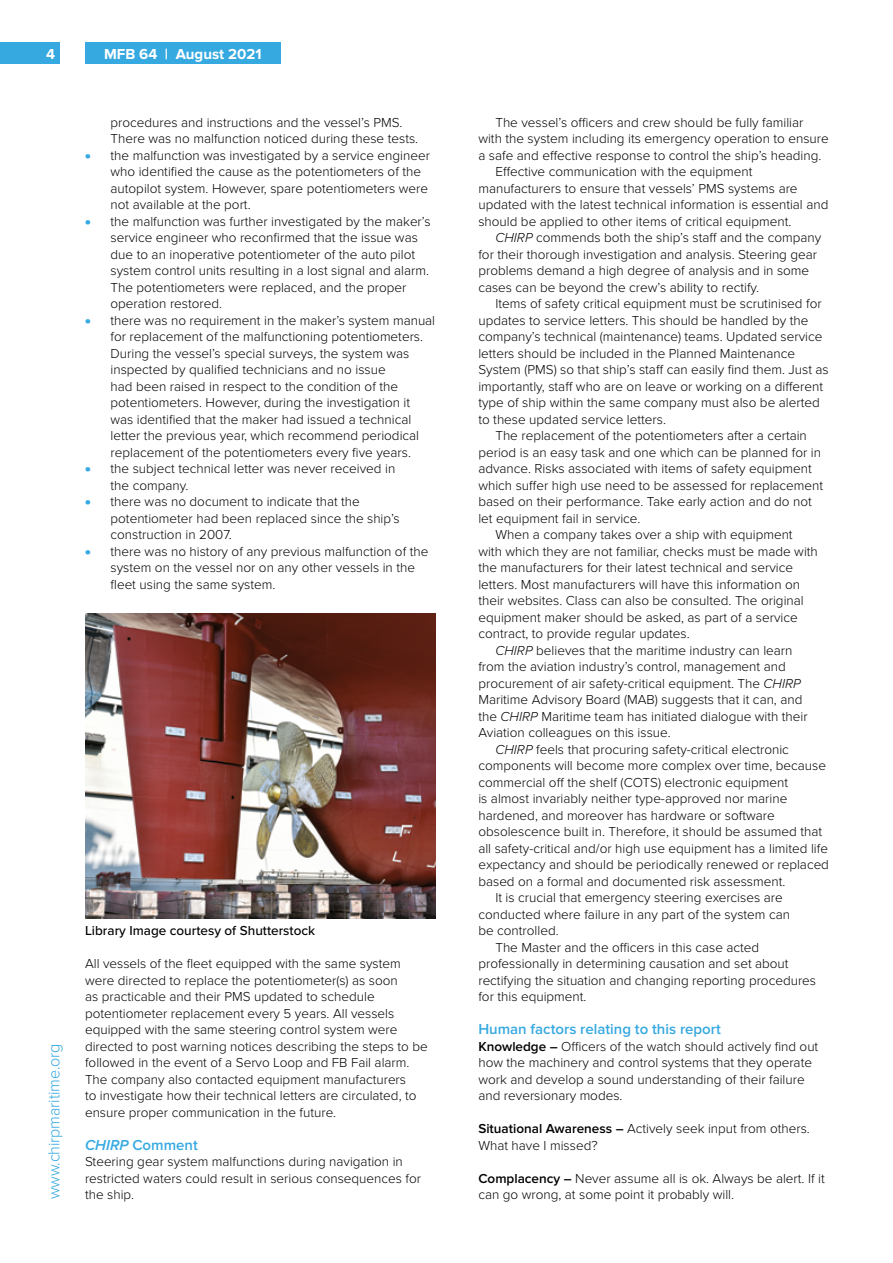
<style>
.page{position:relative;width:893px;height:1263px;background:#fff}
.page>*{position:absolute;margin:0;border:0;box-sizing:border-box;transform-origin:0 0}
.t1{font:300 16.5px "Proxima Nova";letter-spacing:-.01em;color:#36a9e1}
.t2{font:600 15px "Proxima Nova";color:#36a9e1}
.t3{font:700 15px "Proxima Nova";color:#fff}
.t4{font:300 13.5px/16.5px "Proxima Nova";color:#000}
.t5{font:500 13.5px "Proxima Nova";color:#000}
.s1{font-family:"Agenda";font-weight:700;color:#36a9e1}
.s2{font-style:italic}
.s3{font-weight:600}
</style>
<div class="page">
<div style="left:85px;top:43px;width:196px;height:21px;background:#36a9e1"></div>
<div style="left:0;top:43px;width:60px;height:21px;background:#36a9e1"></div>
<img style="left:85px;top:613px;width:351px;height:306px">
<p class="t3" style="left:46px;top:45px;width:10px">4</p>
<p class="t3" style="left:104px;top:45px;width:159px">MFB 64 | August 2021</p>
<p class="t4" style="left:111px;top:114px;width:309px">procedures and instructions and the vessel’s PMS.<br>There was no malfunction noticed during these tests.</p>
<p class="t4" style="left:111px;top:147px;width:321px;text-indent:-26px"><span class="s1">•</span> the malfunction was investigated by a service engineer who identified the cause as the potentiometers of the autopilot system. However, spare potentiometers were not available at the port.</p>
<p class="t4" style="left:111px;top:213px;width:322px;text-indent:-26px"><span class="s1">•</span> the malfunction was further investigated by the maker’s service engineer who reconfirmed that the issue was due to an inoperative potentiometer of the auto pilot system control units resulting in a lost signal and alarm.<br>The potentiometers were replaced, and the proper operation restored.</p>
<p class="t4" style="left:111px;top:312px;width:326px;text-indent:-26px"><span class="s1">•</span> there was no requirement in the maker’s system manual for replacement of the malfunctioning potentiometers.<br>During the vessel’s special surveys, the system was inspected by qualified technicians and no issue<br>had been raised in respect to the condition of the potentiometers. However, during the investigation it was identified that the maker had issued a technical letter the previous year, which recommend periodical replacement of the potentiometers every five years.</p>
<p class="t4" style="left:111px;top:461px;width:286px;text-indent:-26px"><span class="s1">•</span> the subject technical letter was never received in the company.</p>
<p class="t4" style="left:111px;top:494px;width:291px;text-indent:-26px"><span class="s1">•</span> there was no document to indicate that the potentiometer had been replaced since the ship’s construction in 2007.</p>
<p class="t4" style="left:111px;top:543px;width:319px;text-indent:-26px"><span class="s1">•</span> there was no history of any previous malfunction of the system on the vessel nor on any other vessels in the fleet using the same system.</p>
<p class="t1" style="left:45px;top:1199px;width:157px;rotate:-90deg">www.chirpmaritime.org</p>
<p class="t5" style="left:85px;top:923px;width:232px">Library Image courtesy of Shutterstock</p>
<p class="t4" style="left:85px;top:956px;width:344px">All vessels of the fleet equipped with the same system were directed to replace the potentiometer(s) as soon<br>as practicable and their PMS updated to schedule potentiometer replacement every 5 years. All vessels equipped with the same steering control system were directed to post warning notices describing the steps to be followed in the event of a Servo Loop and FB Fail alarm.<br>The company also contacted equipment manufacturers<br>to investigate how their technical letters are circulated, to ensure proper communication in the future.</p>
<p class="t2" style="left:85px;top:1136px;width:114px"><span class="s2">CHIRP</span> Comment</p>
<p class="t4" style="left:85px;top:1154px;width:338px">Steering gear system malfunctions during navigation in restricted waters could result in serious consequences for the ship.</p>
<p class="t4" style="left:495px;top:114px;width:310px">The vessel’s officers and crew should be fully familiar</p>
<p class="t4" style="left:478px;top:131px;width:352px">with the system including its emergency operation to ensure</p>
<p class="t4" style="left:478px;top:147px;width:345px">a safe and effective response to control the ship’s heading.</p>
<p class="t4" style="left:495px;top:164px;width:259px">Effective communication with the equipment</p>
<p class="t4" style="left:478px;top:180px;width:321px">manufacturers to ensure that vessels’ PMS systems are</p>
<p class="t4" style="left:478px;top:197px;width:351px">updated with the latest technical information is essential and</p>
<p class="t4" style="left:478px;top:213px;width:314px">should be applied to other items of critical equipment.</p>
<p class="t4" style="left:495px;top:230px;width:327px"><span class="s2">CHIRP</span> commends both the ship’s staff and the company</p>
<p class="t4" style="left:478px;top:246px;width:340px">for their thorough investigation and analysis. Steering gear</p>
<p class="t4" style="left:478px;top:263px;width:332px">problems demand a high degree of analysis and in some</p>
<p class="t4" style="left:478px;top:279px;width:282px">cases can be beyond the crew’s ability to rectify.</p>
<p class="t4" style="left:495px;top:296px;width:328px">Items of safety critical equipment must be scrutinised for</p>
<p class="t4" style="left:478px;top:312px;width:331px">updates to service letters. This should be handled by the</p>
<p class="t4" style="left:478px;top:329px;width:345px">company’s technical (maintenance) teams. Updated service</p>
<p class="t4" style="left:478px;top:345px;width:318px">letters should be included in the Planned Maintenance</p>
<p class="t4" style="left:478px;top:362px;width:352px">System (PMS) so that ship’s staff can easily find them. Just as</p>
<p class="t4" style="left:478px;top:378px;width:346px">importantly, staff who are on leave or working on a different</p>
<p class="t4" style="left:478px;top:395px;width:343px">type of ship within the same company must also be alerted</p>
<p class="t4" style="left:478px;top:411px;width:189px">to these updated service letters.</p>
<p class="t4" style="left:495px;top:428px;width:313px">The replacement of the potentiometers after a certain</p>
<p class="t4" style="left:478px;top:444px;width:344px">period is an easy task and one which can be planned for in</p>
<p class="t4" style="left:478px;top:461px;width:335px">advance. Risks associated with items of safety equipment</p>
<p class="t4" style="left:478px;top:477px;width:346px">which suffer high use need to be assessed for replacement</p>
<p class="t4" style="left:478px;top:494px;width:335px">based on their performance. Take early action and do not</p>
<p class="t4" style="left:478px;top:510px;width:164px">let equipment fail in service.</p>
<p class="t4" style="left:495px;top:527px;width:299px">When a company takes over a ship with equipment</p>
<p class="t4" style="left:478px;top:543px;width:341px">with which they are not familiar, checks must be made with</p>
<p class="t4" style="left:478px;top:560px;width:316px">the manufacturers for their latest technical and service</p>
<p class="t4" style="left:478px;top:576px;width:323px">letters. Most manufacturers will have this information on</p>
<p class="t4" style="left:478px;top:593px;width:327px">their websites. Class can also be consulted. The original</p>
<p class="t4" style="left:478px;top:609px;width:321px">equipment maker should be asked, as part of a service</p>
<p class="t4" style="left:478px;top:626px;width:213px">contract, to provide regular updates.</p>
<p class="t4" style="left:495px;top:642px;width:299px"><span class="s2">CHIRP</span> believes that the maritime industry can learn</p>
<p class="t4" style="left:478px;top:659px;width:309px">from the aviation industry’s control, management and</p>
<p class="t4" style="left:478px;top:675px;width:324px">procurement of air safety-critical equipment. The <span class="s2">CHIRP</span></p>
<p class="t4" style="left:478px;top:692px;width:326px">Maritime Advisory Board (MAB) suggests that it can, and</p>
<p class="t4" style="left:478px;top:708px;width:331px">the <span class="s2">CHIRP</span> Maritime team has initiated dialogue with their</p>
<p class="t4" style="left:478px;top:725px;width:194px">Aviation colleagues on this issue.</p>
<p class="t4" style="left:495px;top:741px;width:295px"><span class="s2">CHIRP</span> feels that procuring safety-critical electronic</p>
<p class="t4" style="left:478px;top:758px;width:349px">components will become more complex over time, because</p>
<p class="t4" style="left:478px;top:774px;width:311px">commercial off the shelf (COTS) electronic equipment</p>
<p class="t4" style="left:478px;top:791px;width:310px">is almost invariably neither type-approved nor marine</p>
<p class="t4" style="left:478px;top:807px;width:298px">hardened, and moreover has hardware or software</p>
<p class="t4" style="left:478px;top:824px;width:345px">obsolescence built in. Therefore, it should be assumed that</p>
<p class="t4" style="left:478px;top:840px;width:351px">all safety-critical and/or high use equipment has a limited life</p>
<p class="t4" style="left:478px;top:857px;width:352px">expectancy and should be periodically renewed or replaced</p>
<p class="t4" style="left:478px;top:873px;width:308px">based on a formal and documented risk assessment.</p>
<p class="t4" style="left:495px;top:890px;width:289px">It is crucial that emergency steering exercises are</p>
<p class="t4" style="left:478px;top:906px;width:313px">conducted where failure in any part of the system can</p>
<p class="t4" style="left:478px;top:923px;width:82px">be controlled.</p>
<p class="t4" style="left:495px;top:939px;width:265px">The Master and the officers in this case acted</p>
<p class="t4" style="left:478px;top:956px;width:312px">professionally in determining causation and set about</p>
<p class="t4" style="left:478px;top:972px;width:339px">rectifying the situation and changing reporting procedures</p>
<p class="t4" style="left:478px;top:989px;width:110px">for this equipment.</p>
<p class="t2" style="left:478px;top:1020px;width:244px">Human factors relating to this report</p>
<p class="t4" style="left:478px;top:1038px;width:341px"><span class="s3">Knowledge –</span> Officers of the watch should actively find out how the machinery and control systems that they operate work and develop a sound understanding of their failure and reversionary modes.</p>
<p class="t4" style="left:478px;top:1121px;width:333px"><span class="s3">Situational Awareness –</span> Actively seek input from others.<br>What have I missed?</p>
<p class="t4" style="left:478px;top:1170px;width:348px"><span class="s3">Complacency –</span> Never assume all is ok. Always be alert. If it can go wrong, at some point it probably will.</p>
</div>
